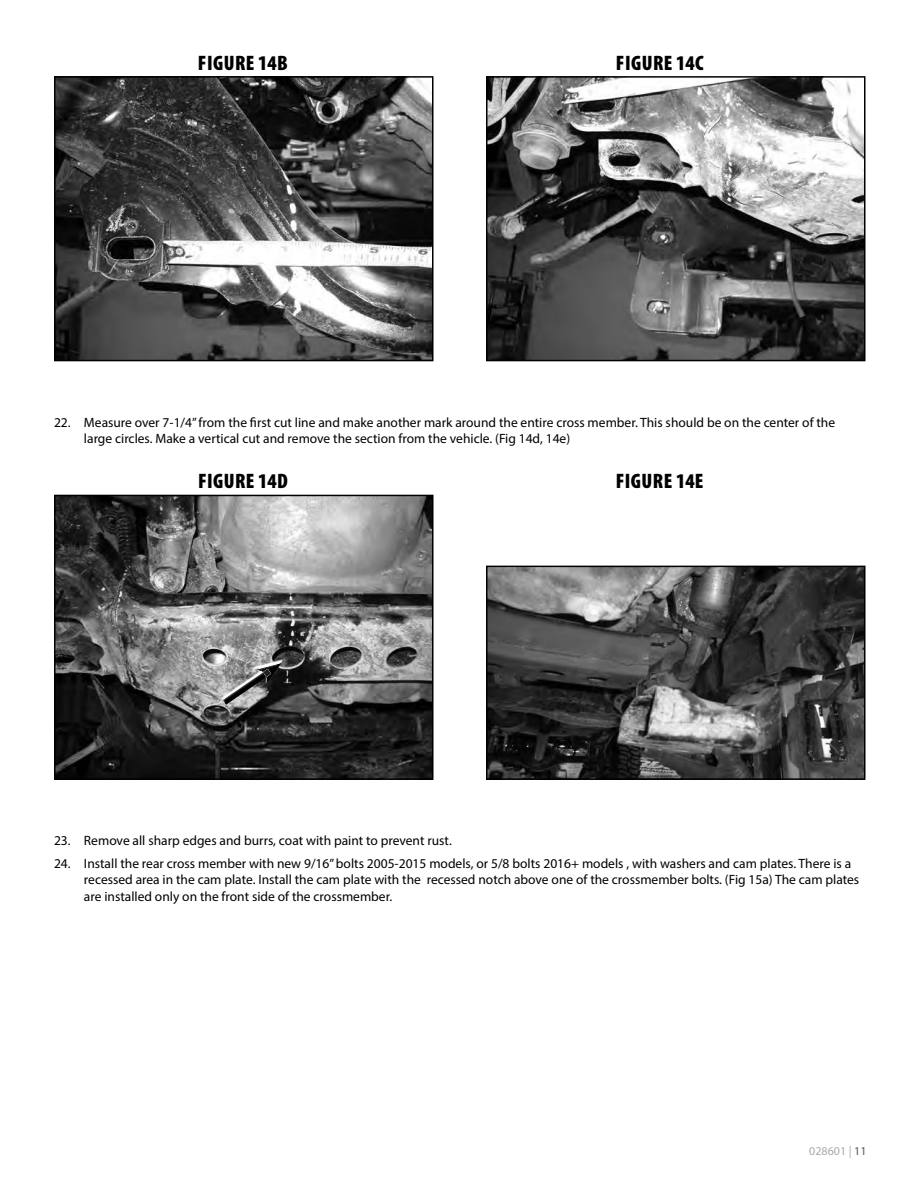
<style>
.page{position:relative;width:918px;height:1188px;background:#fff}
.page>*{position:absolute;margin:0;border:0;box-sizing:border-box;transform-origin:0 0}
.t1{font:900 condensed 21px "Myriad Pro";letter-spacing:.02em;color:#000}
.t2{font:13.5px/16.2px "Myriad Pro";color:#000}
.t3{font:12px "Myriad Pro";color:#a7a9ac}
.s1{color:#58595b}
</style>
<div class="page">
<img style="left:57px;top:79px;width:374px;height:279px">
<div style="left:54px;top:76px;width:380px;height:285px;border:2px solid #000"></div>
<img style="left:489px;top:79px;width:374px;height:279px">
<div style="left:486px;top:76px;width:380px;height:285px;border:2px solid #000"></div>
<img style="left:57px;top:498px;width:374px;height:279px">
<div style="left:54px;top:495px;width:380px;height:285px;border:2px solid #000"></div>
<svg style="left:221px;top:660px;width:62px;height:1px"></svg>
<svg style="left:216px;top:661px;width:71px;height:46px;background:#737373"></svg>
<img style="left:489px;top:569px;width:374px;height:208px">
<div style="left:486px;top:566px;width:380px;height:214px;border:2px solid #000"></div>
<h1 class="t1" style="left:198px;top:51px;width:91px">FIGURE 14B</h1>
<h1 class="t1" style="left:616px;top:51px;width:89px">FIGURE 14C</h1>
<p class="t2" style="left:84px;top:414px;width:753px;text-indent:-30px">22. Measure over 7-1/4” from the first cut line and make another mark around the entire cross member. This should be on the center of the large circles. Make a vertical cut and remove the section from the vehicle. (Fig 14d, 14e)</p>
<h1 class="t1" style="left:198px;top:470px;width:91px">FIGURE 14D</h1>
<h1 class="t1" style="left:616px;top:470px;width:89px">FIGURE 14E</h1>
<p class="t2" style="left:54px;top:832px;width:399px">23. Remove all sharp edges and burrs, coat with paint to prevent rust.</p>
<p class="t2" style="left:84px;top:855px;width:777px;text-indent:-30px">24. Install the rear cross member with new 9/16” bolts 2005-2015 models, or 5/8 bolts 2016+ models , with washers and cam plates. There is a recessed area in the cam plate. Install the cam plate with the recessed notch above one of the crossmember bolts. (Fig 15a) The cam plates are installed only on the front side of the crossmember.</p>
<p class="t3" style="left:809px;top:1143px;width:59px">028601 | <span class="s1">11</span></p>
</div>
